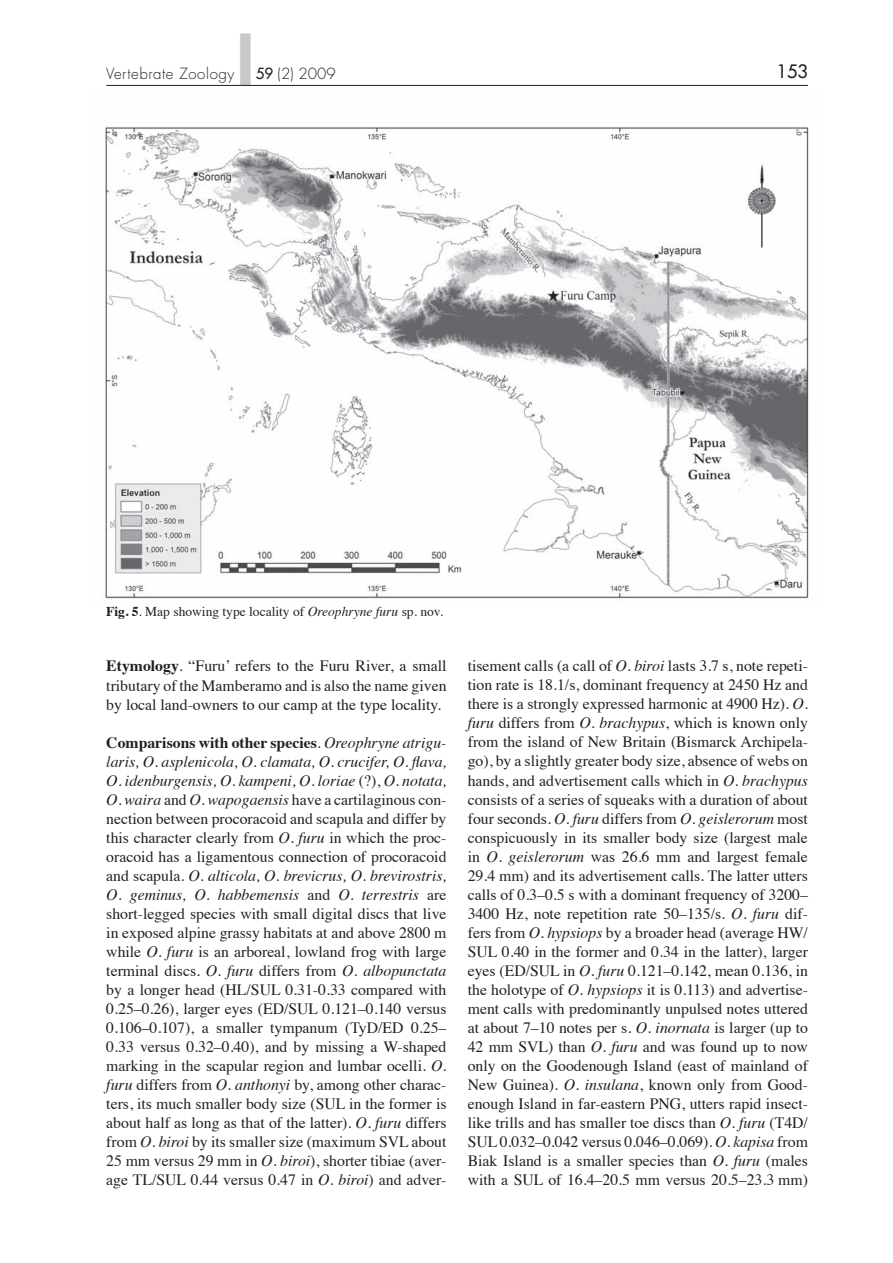
<style>
.page{position:relative;width:893px;height:1263px;background:#fff}
.page>*{position:absolute;margin:0;border:0;box-sizing:border-box;transform-origin:0 0}
.t1{font:18px "Futura";color:#231f20}
.t2{font:15.75px/19px "Times";color:#231f20;text-align:justify}
.t3{font:300 15px "Futura";letter-spacing:.04em;color:#231f20}
.t4{font:13.5px "Times";color:#231f20}
.s1{color:#c7c8ca}
.s2{font-weight:400}
.s3{font-weight:700}
.s4{font-style:italic}
</style>
<div class="page">
<hr style="left:106px;top:85px;width:702px;height:1px;background:#231f20">
<img style="left:105px;top:126px;width:704px;height:473px">
<p class="t3" style="left:106px;top:66px;width:231px">Vertebrate Zoology <span class="s1">■</span> <span class="s2">59</span> (2) 2009</p>
<p class="t1" style="left:777px;top:62px;width:33px">153</p>
<p class="t4" style="left:106px;top:606px;width:338px"><span class="s3">Fig. 5</span>. Map showing type locality of <span class="s4">Oreophryne furu</span> sp. nov.</p>
<p class="t2" style="left:106px;top:658px;width:342px"><span class="s3">Etymology</span>. “Furu’ refers to the Furu River, a small tributary of the Mamberamo and is also the name given by local land-owners to our camp at the type locality.</p>
<p class="t2" style="left:106px;top:734px;width:342px"><span class="s3">Comparisons with other species</span>. <span class="s4">Oreophryne atrigu&shy;laris, O. asplenicola, O. clamata, O. crucifer, O. flava, O. idenburgensis, O. kampeni, O. loriae</span> (?), <span class="s4">O. notata, O. waira</span> and <span class="s4">O. wapogaensis</span> have a cartilaginous con&shy;nection between procoracoid and scapula and differ by this character clearly from <span class="s4">O. furu</span> in which the proc&shy;oracoid has a ligamentous connection of procoracoid and scapula. <span class="s4">O. alticola, O. brevicrus, O. brevirostris, O. geminus, O. habbemensis</span> and <span class="s4">O. terrestris</span> are short-legged species with small digital discs that live in exposed alpine grassy habitats at and above 2800 m while <span class="s4">O. furu</span> is an arboreal, lowland frog with large terminal discs. <span class="s4">O. furu</span> differs from <span class="s4">O. albopunctata </span>by a longer head (HL/SUL 0.31-0.33 compared with 0.25–0.26), larger eyes (ED/SUL 0.121–0.140 versus 0.106–0.107), a smaller tympanum (TyD/ED 0.25– 0.33 versus 0.32–0.40), and by missing a W-shaped marking in the scapular region and lumbar ocelli. <span class="s4">O. furu</span> differs from <span class="s4">O. anthonyi</span> by, among other charac&shy;ters, its much smaller body size (SUL in the former is about half as long as that of the latter). <span class="s4">O. furu</span> differs from <span class="s4">O. biroi</span> by its smaller size (maximum SVL about 25 mm versus 29 mm in <span class="s4">O. biroi</span>), shorter tibiae (aver&shy;age TL/SUL 0.44 versus 0.47 in <span class="s4">O. biroi</span>) and adver-</p>
<p class="t2" style="left:468px;top:658px;width:342px">tisement calls (a call of <span class="s4">O. biroi</span> lasts 3.7 s, note repeti&shy;tion rate is 18.1/s, dominant frequency at 2450 Hz and there is a strongly expressed harmonic at 4900 Hz). <span class="s4">O</span>. <span class="s4">furu</span> differs from <span class="s4">O. brachypus</span>, which is known only from the island of New Britain (Bismarck Archipela&shy;go), by a slightly greater body size, absence of webs on hands, and advertisement calls which in <span class="s4">O. brachypus </span>consists of a series of squeaks with a duration of about four seconds. <span class="s4">O. furu</span> differs from <span class="s4">O. geislerorum</span> most conspicuously in its smaller body size (largest male in <span class="s4">O. geislerorum</span> was 26.6 mm and largest female 29.4 mm) and its advertisement calls. The latter utters calls of 0.3–0.5 s with a dominant frequency of 3200– 3400 Hz, note repetition rate 50–135/s. <span class="s4">O. furu</span> dif&shy;fers from <span class="s4">O. hypsiops</span> by a broader head (average HW/ SUL 0.40 in the former and 0.34 in the latter), larger eyes (ED/SUL in <span class="s4">O. furu</span> 0.121–0.142, mean 0.136, in the holotype of <span class="s4">O. hypsiops</span> it is 0.113) and advertise&shy;ment calls with predominantly unpulsed notes uttered at about 7–10 notes per s. <span class="s4">O. inornata</span> is larger (up to 42 mm SVL) than <span class="s4">O. furu</span> and was found up to now only on the Goodenough Island (east of mainland of New Guinea). <span class="s4">O. insulana</span>, known only from Good&shy;enough Island in far-eastern PNG, utters rapid insect&shy;like trills and has smaller toe discs than <span class="s4">O. furu</span> (T4D/ SUL 0.032–0.042 versus 0.046–0.069). <span class="s4">O. kapisa</span> from Biak Island is a smaller species than <span class="s4">O. furu</span> (males with a SUL of 16.4–20.5 mm versus 20.5–23.3 mm)</p>
</div>
